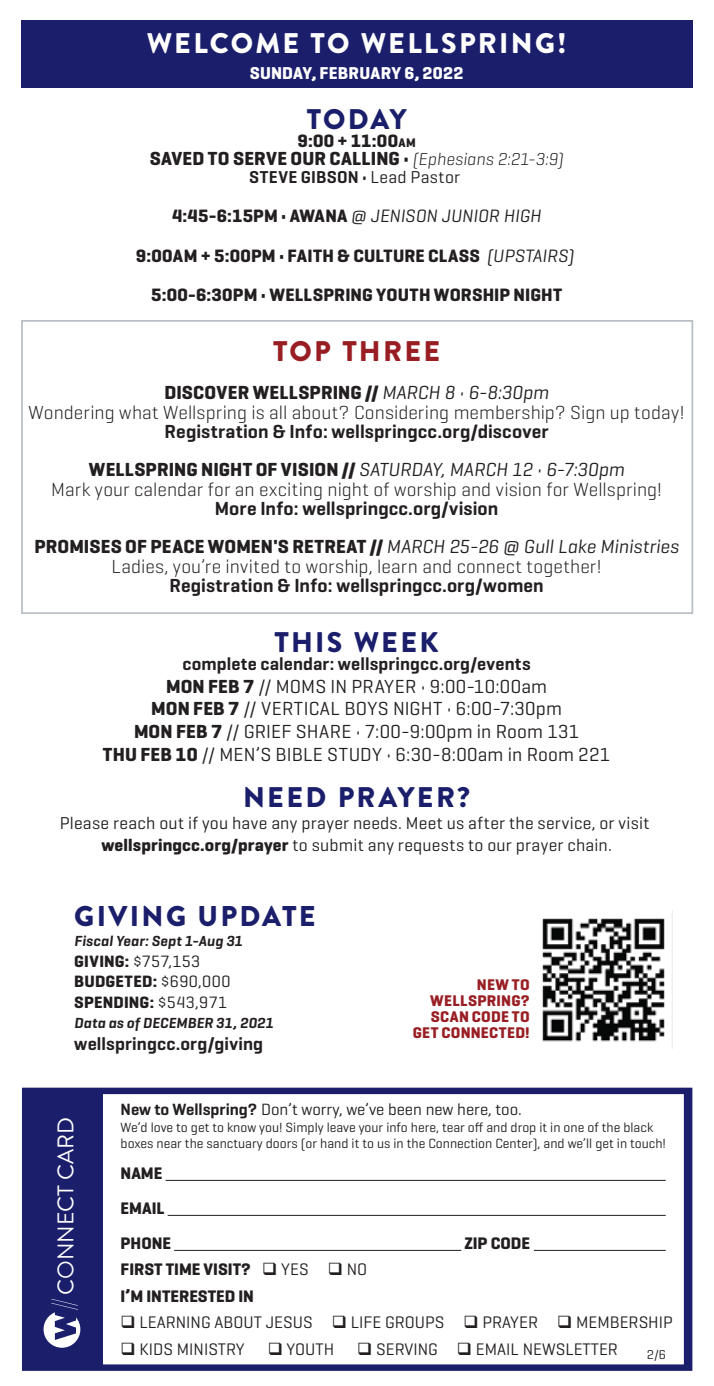
<style>
.page{position:relative;width:714px;height:1386px;background:#fff}
.page>*{position:absolute;margin:0;border:0;box-sizing:border-box;transform-origin:0 0}
.t1{font:900 28.53px "Brandon Grotesque";letter-spacing:.08em;color:#1a1e6b}
.t2{font:900 28.35px "Brandon Grotesque";letter-spacing:.08em;color:#1a1e6b}
.t3{font:900 28.35px "Brandon Grotesque";letter-spacing:.075em;color:#fff}
.t4{font:900 28.35px "Brandon Grotesque";letter-spacing:.08em;color:#991e24}
.t5{font:22.57px "Brandon Grotesque";color:#fff}
.t6{font:600 19.25px/38.5px "Geogrotesque";letter-spacing:.005em;color:#231f20;text-align:center}
.t7{font:300 19.25px/19.2px "Geogrotesque";letter-spacing:.005em;color:#231f20;text-align:center}
.t8{font:19.25px/22.8px "Geogrotesque";letter-spacing:.015em;color:#231f20;text-align:center}
.t9{font:700 19.25px "Geogrotesque";letter-spacing:.01em;color:#231f20}
.t10{font:600 18.38px "Geogrotesque";letter-spacing:.005em;color:#231f20}
.t11{font:700 18.2px/39.2px "Geogrotesque";letter-spacing:.01em;color:#231f20;text-align:center}
.t12{font:600 18.2px "Geogrotesque";letter-spacing:.005em;color:#231f20}
.t13{font:17.5px/22.2px "Geogrotesque";letter-spacing:.015em;color:#231f20;text-align:center}
.t14{font:600 17.5px "Geogrotesque";letter-spacing:.02em;color:#231f20}
.t15{font:700 17.5px "Geogrotesque";letter-spacing:.01em;color:#fff}
.t16{font:16.97px "Geogrotesque";color:#231f20}
.t17{font:700 16.97px/35px "Geogrotesque";color:#231f20}
.t18{font:700 16.8px/20.5px "Geogrotesque";letter-spacing:.01em;color:#231f20}
.t19{font:16.62px "Geogrotesque";color:#231f20}
.t20{font:700 15.75px/15.8px "Geogrotesque";letter-spacing:.02em;color:#991e24;text-align:right}
.t21{font:italic 600 14.88px "Geogrotesque";letter-spacing:.015em;color:#231f20}
.t22{font:13.65px/16.3px "Geogrotesque";color:#231f20}
.t23{font:13.12px "Geogrotesque";color:#231f20}
.s1{font-size:12.78px}
.s2{font-weight:300;font-style:italic;font-size:17.5px}
.s3{font-weight:400}
.s4{font-weight:400;font-style:italic}
.s5{font-weight:700}
.s6{font-weight:600}
</style>
<div class="page">
<div style="left:21px;top:20px;width:671px;height:67px;background:#1a1e6b"></div>
<svg style="left:22px;top:1088px;width:670px;height:283px"></svg>
<svg style="left:44px;top:1299px;width:36px;height:49px"></svg>
<hr style="left:166px;top:1180px;width:500px;height:1px;background:#231f20">
<hr style="left:168px;top:1215px;width:498px;height:1px;background:#231f20">
<hr style="left:174px;top:1250px;width:287px;height:1px;background:#231f20">
<hr style="left:534px;top:1250px;width:132px;height:1px;background:#231f20">
<div style="left:21px;top:320px;width:672px;height:294px;border:2px solid #bac0c6"></div>
<img style="left:542px;top:918px;width:123px;height:124px">
<h2 class="t3" style="left:147px;top:23px;width:421px">WELCOME TO WELLSPRING!</h2>
<p class="t15" style="left:250px;top:62px;width:215px">SUNDAY, FEBRUARY 6, 2022</p>
<h2 class="t2" style="left:307px;top:99px;width:101px">TODAY</h2>
<p class="t11" style="left:297px;top:121px;width:120px">9:00 + 11:00<span class="s1">AM</span></p>
<p class="t9" style="left:150px;top:146px;width:415px">SAVED TO SERVE OUR CALLING • <span class="s2">(Ephesians 2:21-3:9)</span></p>
<p class="t14" style="left:249px;top:166px;width:213px">STEVE GIBSON • <span class="s3">Lead Pastor</span></p>
<p class="t11" style="left:136px;top:197px;width:439px">4:45-6:15PM • AWANA <span class="s4">@ JENISON JUNIOR HIGH<br></span>9:00AM + 5:00PM • FAITH &amp; CULTURE CLASS <span class="s4">(UPSTAIRS)<br></span>5:00-6:30PM • WELLSPRING YOUTH WORSHIP NIGHT</p>
<h2 class="t4" style="left:273px;top:331px;width:168px">TOP THREE</h2>
<p class="t7" style="left:29px;top:382px;width:657px"><span class="s5">DISCOVER WELLSPRING //</span> <span class="s4">MARCH 8 • 6-8:30pm<br></span>Wondering what Wellspring is all about? Considering membership? Sign up today!</p>
<p class="t6" style="left:89px;top:412px;width:537px">Registration &amp; Info: wellspringcc.org/discover<br><span class="s5">WELLSPRING NIGHT OF VISION //</span> <span class="s4">SATURDAY, MARCH 12 • 6-7:30pm</span></p>
<p class="t7" style="left:51px;top:479px;width:612px">Mark your calendar for an exciting night of worship and vision for Wellspring!</p>
<p class="t6" style="left:34px;top:489px;width:646px">More Info: wellspringcc.org/vision<br><span class="s5">PROMISES OF PEACE WOMEN'S RETREAT //</span> <span class="s4">MARCH 25-26 @ Gull Lake Ministries</span></p>
<p class="t7" style="left:111px;top:556px;width:492px">Ladies, you’re invited to worship, learn and connect together!</p>
<p class="t6" style="left:169px;top:566px;width:376px">Registration &amp; Info: wellspringcc.org/women</p>
<h2 class="t2" style="left:274px;top:622px;width:166px">THIS WEEK</h2>
<p class="t12" style="left:182px;top:652px;width:350px">complete calendar: wellspringcc.org/events</p>
<p class="t8" style="left:103px;top:674px;width:509px"><span class="s5">MON FEB 7</span> // MOMS IN PRAYER • 9:00-10:00am<br><span class="s5">MON FEB 7</span> // VERTICAL BOYS NIGHT • 6:00-7:30pm<br><span class="s5">MON FEB 7</span> // GRIEF SHARE • 7:00-9:00pm in Room 131<br><span class="s5">THU FEB 10</span> // MEN’S BIBLE STUDY • 6:30-8:00am in Room 221</p>
<h2 class="t2" style="left:243px;top:777px;width:229px">NEED PRAYER?</h2>
<p class="t13" style="left:60px;top:811px;width:591px">Please reach out if you have any prayer needs. Meet us after the service, or visit <span class="s5">wellspringcc.org/prayer</span> to submit any requests to our prayer chain.</p>
<h1 class="t1" style="left:74px;top:896px;width:243px">GIVING UPDATE</h1>
<p class="t21" style="left:74px;top:932px;width:170px">Fiscal Year: Sept 1-Aug 31</p>
<p class="t18" style="left:74px;top:951px;width:158px">GIVING: <span class="s3">$757,153<br></span>BUDGETED: <span class="s3">$690,000<br></span>SPENDING: <span class="s3">$543,971</span></p>
<p class="t21" style="left:74px;top:1014px;width:201px">Data as of DECEMBER 31, 2021</p>
<p class="t10" style="left:74px;top:1033px;width:190px">wellspringcc.org/giving</p>
<p class="t20" style="left:413px;top:977px;width:118px">NEW TO<br>WELLSPRING?<br>SCAN CODE TO<br>GET CONNECTED!</p>
<p class="t5" style="left:50px;top:1295px;width:179px;rotate:-90deg">CONNECT CARD</p>
<p class="t19" style="left:121px;top:1099px;width:403px"><span class="s6">New to Wellspring?</span> Don’t worry, we’ve been new here, too.</p>
<p class="t22" style="left:121px;top:1119px;width:547px">We’d love to get to know you! Simply leave your info here, tear off and drop it in one of the black boxes near the sanctuary doors (or hand it to us in the Connection Center), and we’ll get in touch!</p>
<p class="t17" style="left:121px;top:1155px;width:52px">NAME<br>EMAIL<br>PHONE</p>
<p class="t17" style="left:464px;top:1225px;width:67px">ZIP CODE</p>
<p class="t17" style="left:121px;top:1256px;width:248px;line-height:26.4px">FIRST TIME VISIT? ❑ <span class="s3">YES</span> ❑ <span class="s3">NO<br></span>I’M INTERESTED IN</p>
<p class="t16" style="left:121px;top:1312px;width:553px">❑ LEARNING ABOUT JESUS ❑ LIFE GROUPS ❑ PRAYER ❑ MEMBERSHIP</p>
<p class="t16" style="left:121px;top:1338px;width:126px">❑ KIDS MINISTRY</p>
<p class="t16" style="left:268px;top:1338px;width:68px">❑ YOUTH</p>
<p class="t16" style="left:357px;top:1338px;width:262px">❑ SERVING ❑ EMAIL NEWSLETTER</p>
<p class="t23" style="left:647px;top:1347px;width:21px">2/6</p>
</div>
